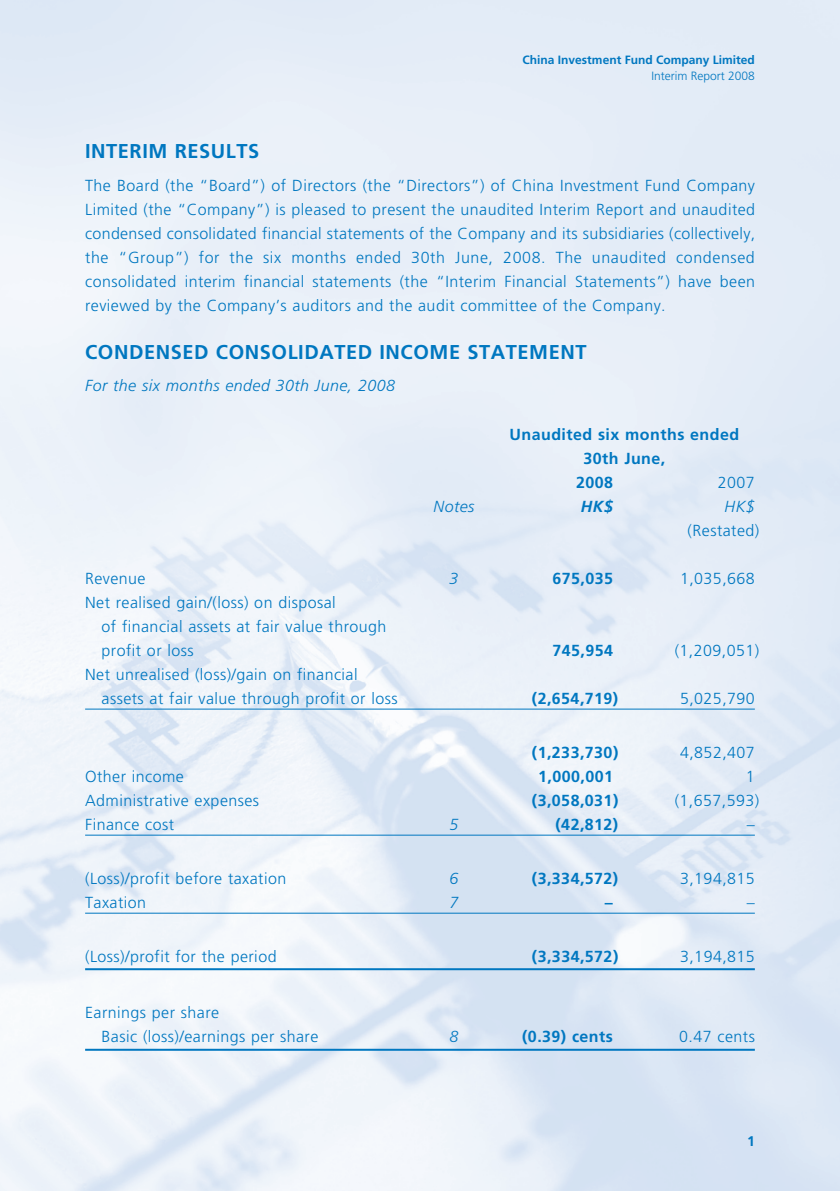
<style>
.page{position:relative;width:840px;height:1191px;background:#fff}
.page>*{position:absolute;margin:0;border:0;box-sizing:border-box;transform-origin:0 0}
.t1{font:700 20px "Frutiger LT Std";letter-spacing:.03em;color:#0077c0}
.t2{font:300 16px/24px "Frutiger LT Std";letter-spacing:.03em;color:#0077c0}
.t3{font:700 16px "Frutiger LT Std";letter-spacing:.03em;color:#0077c0}
.t4{font:italic 300 16px "Frutiger LT Std";letter-spacing:.03em;color:#0077c0}
.t5{font:italic 700 16px "Frutiger LT Std";color:#0077c0}
.t6{font:700 14px "Frutiger LT Std";color:#0077c0}
.t7{font:700 12px "Frutiger LT Std";color:#0077c0}
.t8{font:300 12px "Frutiger LT Std";color:#0077c0}
</style>
<div class="page">
<img style="left:0;top:0;width:839px;height:1191px">
<hr style="left:85px;top:708px;width:669px;height:1px;background:#0077c0">
<hr style="left:85px;top:834px;width:669px;height:1px;background:#0077c0">
<hr style="left:85px;top:912px;width:669px;height:1px;background:#0077c0">
<hr style="left:85px;top:968px;width:669px;height:2px;background:#0077c0">
<hr style="left:85px;top:1048px;width:669px;height:2px;background:#0077c0">
<p class="t7" style="left:522px;top:53px;width:234px">China Investment Fund Company Limited</p>
<p class="t8" style="left:651px;top:69px;width:105px">Interim Report 2008</p>
<p class="t1" style="left:85px;top:140px;width:175px">INTERIM RESULTS</p>
<p class="t2" style="left:85px;top:174px;width:671px;text-align:justify">The Board (the “Board”) of Directors (the “Directors”) of China Investment Fund Company Limited (the “Company”) is pleased to present the unaudited Interim Report and unaudited condensed consolidated financial statements of the Company and its subsidiaries (collectively, the “Group”) for the six months ended 30th June, 2008. The unaudited condensed consolidated interim financial statements (the “Interim Financial Statements”) have been reviewed by the Company’s auditors and the audit committee of the Company.</p>
<p class="t1" style="left:85px;top:340px;width:502px">CONDENSED CONSOLIDATED INCOME STATEMENT</p>
<p class="t4" style="left:85px;top:377px;width:311px">For the six months ended 30th June, 2008</p>
<p class="t3" style="left:509px;top:424px;width:231px">Unaudited six months ended</p>
<p class="t3" style="left:583px;top:448px;width:83px">30th June,</p>
<p class="t3" style="left:575px;top:472px;width:38px">2008</p>
<p class="t2" style="left:717px;top:470px;width:38px">2007</p>
<p class="t4" style="left:433px;top:497px;width:42px">Notes</p>
<p class="t5" style="left:580px;top:496px;width:34px">HK$</p>
<p class="t4" style="left:724px;top:497px;width:32px">HK$</p>
<p class="t2" style="left:687px;top:518px;width:73px">(Restated)</p>
<p class="t2" style="left:85px;top:566px;width:62px">Revenue</p>
<p class="t4" style="left:449px;top:569px;width:10px">3</p>
<p class="t3" style="left:552px;top:568px;width:62px">675,035</p>
<p class="t2" style="left:679px;top:566px;width:76px">1,035,668</p>
<p class="t2" style="left:101px;top:590px;width:286px;text-indent:-16px">Net realised gain/(loss) on disposal<br>of financial assets at fair value through profit or loss</p>
<p class="t3" style="left:552px;top:640px;width:62px">745,954</p>
<p class="t2" style="left:674px;top:638px;width:86px">(1,209,051)</p>
<p class="t2" style="left:101px;top:662px;width:297px;text-indent:-16px">Net unrealised (loss)/gain on financial assets at fair value through profit or loss</p>
<p class="t3" style="left:531px;top:688px;width:88px">(2,654,719)</p>
<p class="t2" style="left:679px;top:686px;width:76px">5,025,790</p>
<p class="t3" style="left:531px;top:742px;width:88px">(1,233,730)</p>
<p class="t2" style="left:679px;top:740px;width:76px">4,852,407</p>
<p class="t2" style="left:85px;top:764px;width:100px">Other income</p>
<p class="t3" style="left:538px;top:766px;width:76px">1,000,001</p>
<p class="t2" style="left:745px;top:764px;width:10px">1</p>
<p class="t2" style="left:85px;top:788px;width:175px">Administrative expenses</p>
<p class="t3" style="left:531px;top:790px;width:88px">(3,058,031)</p>
<p class="t2" style="left:674px;top:788px;width:86px">(1,657,593)</p>
<p class="t2" style="left:85px;top:812px;width:90px">Finance cost</p>
<p class="t4" style="left:449px;top:815px;width:10px">5</p>
<p class="t3" style="left:555px;top:814px;width:64px">(42,812)</p>
<p class="t2" style="left:746px;top:812px;width:9px">–</p>
<p class="t2" style="left:85px;top:866px;width:203px">(Loss)/profit before taxation</p>
<p class="t4" style="left:449px;top:869px;width:10px">6</p>
<p class="t3" style="left:531px;top:868px;width:88px">(3,334,572)</p>
<p class="t2" style="left:679px;top:866px;width:76px">3,194,815</p>
<p class="t2" style="left:85px;top:890px;width:62px">Taxation</p>
<p class="t4" style="left:449px;top:893px;width:10px">7</p>
<p class="t3" style="left:604px;top:892px;width:9px">–</p>
<p class="t2" style="left:746px;top:890px;width:9px">–</p>
<p class="t2" style="left:85px;top:944px;width:193px">(Loss)/profit for the period</p>
<p class="t3" style="left:531px;top:946px;width:88px">(3,334,572)</p>
<p class="t2" style="left:679px;top:944px;width:76px">3,194,815</p>
<p class="t2" style="left:101px;top:1001px;width:218px;text-indent:-16px">Earnings per share<br>Basic (loss)/earnings per share</p>
<p class="t4" style="left:449px;top:1027px;width:10px">8</p>
<p class="t3" style="left:522px;top:1027px;width:92px">(0.39) cents</p>
<p class="t2" style="left:678px;top:1025px;width:77px">0.47 cents</p>
<p class="t6" style="left:746px;top:1132px;width:9px">1</p>
</div>
